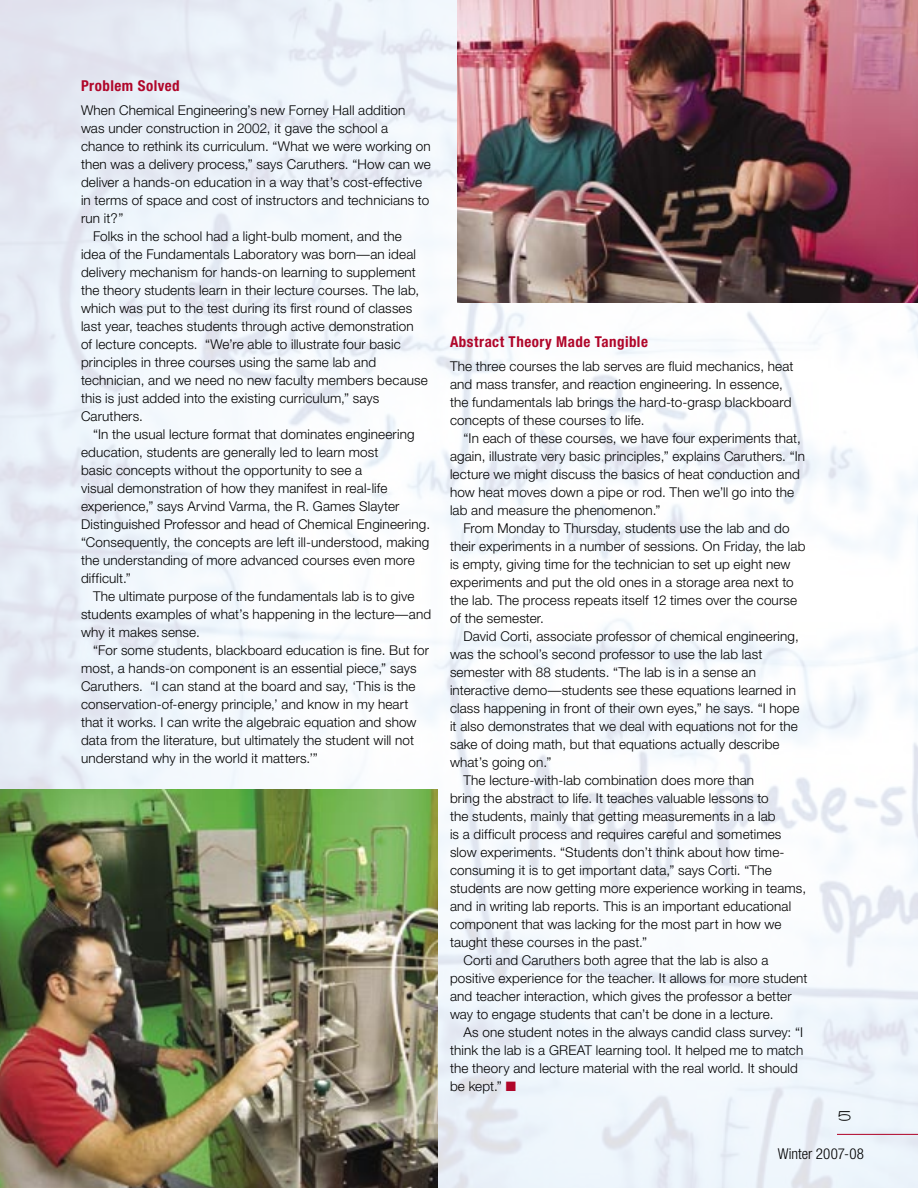
<style>
.page{position:relative;width:918px;height:1188px;background:#fff}
.page>*{position:absolute;margin:0;border:0;box-sizing:border-box;transform-origin:0 0}
.t1{font:700 condensed 15px "Helvetica Neue";letter-spacing:.03em;color:#b0062a}
.t2{font:300 condensed 15px "Helvetica Neue";color:#000}
.t3{font:300 15px "SF Grandezza";color:#000}
.t4{font:300 13.5px/18px "Helvetica Neue";letter-spacing:.01em;color:#000}
.s1{color:#b0062a}
</style>
<div class="page">
<img style="left:0;top:0;width:918px;height:1188px">
<img style="left:458px;top:0;width:460px;height:303px">
<img style="left:0;top:790px;width:438px;height:398px">
<hr style="left:837px;top:1134px;width:81px;height:1px;background:#af0025">
<p class="t1" style="left:81px;top:77px;width:100px">Problem Solved</p>
<p class="t4" style="left:81px;top:101px;width:326px">When Chemical Engineering’s new Forney Hall addition</p>
<p class="t4" style="left:81px;top:119px;width:309px">was under construction in 2002, it gave the school a</p>
<p class="t4" style="left:81px;top:137px;width:351px">chance to rethink its curriculum. “What we were working on</p>
<p class="t4" style="left:81px;top:155px;width:351px">then was a delivery process,” says Caruthers. “How can we</p>
<p class="t4" style="left:81px;top:173px;width:343px">deliver a hands-on education in a way that’s cost-effective</p>
<p class="t4" style="left:81px;top:191px;width:350px">in terms of space and cost of instructors and technicians to</p>
<p class="t4" style="left:81px;top:209px;width:44px">run it?”</p>
<p class="t4" style="left:93px;top:227px;width:310px">Folks in the school had a light-bulb moment, and the</p>
<p class="t4" style="left:81px;top:245px;width:337px">idea of the Fundamentals Laboratory was born—an ideal</p>
<p class="t4" style="left:81px;top:263px;width:336px">delivery mechanism for hands-on learning to supplement</p>
<p class="t4" style="left:81px;top:281px;width:340px">the theory students learn in their lecture courses. The lab,</p>
<p class="t4" style="left:81px;top:299px;width:333px">which was put to the test during its first round of classes</p>
<p class="t4" style="left:81px;top:317px;width:334px">last year, teaches students through active demonstration</p>
<p class="t4" style="left:81px;top:335px;width:321px">of lecture concepts. “We’re able to illustrate four basic</p>
<p class="t4" style="left:81px;top:353px;width:297px">principles in three courses using the same lab and</p>
<p class="t4" style="left:81px;top:371px;width:348px">technician, and we need no new faculty members because</p>
<p class="t4" style="left:81px;top:389px;width:300px">this is just added into the existing curriculum,” says</p>
<p class="t4" style="left:81px;top:407px;width:63px">Caruthers.</p>
<p class="t4" style="left:93px;top:425px;width:323px">“In the usual lecture format that dominates engineering</p>
<p class="t4" style="left:81px;top:443px;width:299px">education, students are generally led to learn most</p>
<p class="t4" style="left:81px;top:461px;width:283px">basic concepts without the opportunity to see a</p>
<p class="t4" style="left:81px;top:479px;width:308px">visual demonstration of how they manifest in real-life</p>
<p class="t4" style="left:81px;top:497px;width:320px">experience,” says Arvind Varma, the R. Games Slayter</p>
<p class="t4" style="left:81px;top:515px;width:351px">Distinguished Professor and head of Chemical Engineering.</p>
<p class="t4" style="left:81px;top:533px;width:350px">“Consequently, the concepts are left ill-understood, making</p>
<p class="t4" style="left:81px;top:551px;width:335px">the understanding of more advanced courses even more</p>
<p class="t4" style="left:81px;top:569px;width:51px">difficult.”</p>
<p class="t4" style="left:93px;top:587px;width:323px">The ultimate purpose of the fundamentals lab is to give</p>
<p class="t4" style="left:81px;top:605px;width:352px">students examples of what’s happening in the lecture—and</p>
<p class="t4" style="left:81px;top:623px;width:120px">why it makes sense.</p>
<p class="t4" style="left:93px;top:641px;width:337px">“For some students, blackboard education is fine. But for</p>
<p class="t4" style="left:81px;top:659px;width:337px">most, a hands-on component is an essential piece,” says</p>
<p class="t4" style="left:81px;top:677px;width:336px">Caruthers. “I can stand at the board and say, ‘This is the</p>
<p class="t4" style="left:81px;top:695px;width:329px">conservation-of-energy principle,’ and know in my heart</p>
<p class="t4" style="left:81px;top:713px;width:337px">that it works. I can write the algebraic equation and show</p>
<p class="t4" style="left:81px;top:731px;width:335px">data from the literature, but ultimately the student will not</p>
<p class="t4" style="left:81px;top:749px;width:238px">understand why in the world it matters.’”</p>
<p class="t1" style="left:450px;top:332px;width:199px">Abstract Theory Made Tangible</p>
<p class="t4" style="left:450px;top:357px;width:345px">The three courses the lab serves are fluid mechanics, heat and mass transfer, and reaction engineering. In essence, the fundamentals lab brings the hard-to-grasp blackboard concepts of these courses to life.</p>
<p class="t4" style="left:450px;top:429px;width:357px;text-indent:14px">“In each of these courses, we have four experiments that, again, illustrate very basic principles,” explains Caruthers. “In lecture we might discuss the basics of heat conduction and how heat moves down a pipe or rod. Then we’ll go into the lab and measure the phenomenon.”</p>
<p class="t4" style="left:450px;top:519px;width:357px;text-indent:14px">From Monday to Thursday, students use the lab and do their experiments in a number of sessions. On Friday, the lab is empty, giving time for the technician to set up eight new experiments and put the old ones in a storage area next to the lab. The process repeats itself 12 times over the course of the semester.</p>
<p class="t4" style="left:464px;top:627px;width:337px">David Corti, associate professor of chemical engineering,</p>
<p class="t4" style="left:450px;top:645px;width:314px">was the school’s second professor to use the lab last</p>
<p class="t4" style="left:450px;top:663px;width:307px">semester with 88 students. “The lab is in a sense an</p>
<p class="t4" style="left:450px;top:681px;width:347px">interactive demo—students see these equations learned in</p>
<p class="t4" style="left:450px;top:699px;width:351px">class happening in front of their own eyes,” he says. “I hope</p>
<p class="t4" style="left:450px;top:717px;width:349px">it also demonstrates that we deal with equations not for the</p>
<p class="t4" style="left:450px;top:735px;width:331px">sake of doing math, but that equations actually describe</p>
<p class="t4" style="left:450px;top:753px;width:103px">what’s going on.”</p>
<p class="t4" style="left:464px;top:771px;width:292px">The lecture-with-lab combination does more than</p>
<p class="t4" style="left:450px;top:789px;width:320px">bring the abstract to life. It teaches valuable lessons to</p>
<p class="t4" style="left:450px;top:807px;width:327px">the students, mainly that getting measurements in a lab</p>
<p class="t4" style="left:450px;top:825px;width:333px">is a difficult process and requires careful and sometimes</p>
<p class="t4" style="left:450px;top:843px;width:336px">slow experiments. “Students don’t think about how time-</p>
<p class="t4" style="left:450px;top:861px;width:323px">consuming it is to get important data,” says Corti. “The</p>
<p class="t4" style="left:450px;top:879px;width:358px">students are now getting more experience working in teams,</p>
<p class="t4" style="left:450px;top:897px;width:343px">and in writing lab reports. This is an important educational</p>
<p class="t4" style="left:450px;top:915px;width:333px">component that was lacking for the most part in how we</p>
<p class="t4" style="left:450px;top:933px;width:199px">taught these courses in the past.”</p>
<p class="t4" style="left:464px;top:951px;width:307px">Corti and Caruthers both agree that the lab is also a</p>
<p class="t4" style="left:450px;top:969px;width:359px">positive experience for the teacher. It allows for more student</p>
<p class="t4" style="left:450px;top:987px;width:343px">and teacher interaction, which gives the professor a better</p>
<p class="t4" style="left:450px;top:1005px;width:325px">way to engage students that can’t be done in a lecture.</p>
<p class="t4" style="left:464px;top:1023px;width:341px">As one student notes in the always candid class survey: “I</p>
<p class="t4" style="left:450px;top:1041px;width:355px">think the lab is a GREAT learning tool. It helped me to match</p>
<p class="t4" style="left:450px;top:1059px;width:349px">the theory and lecture material with the real world. It should</p>
<p class="t4" style="left:450px;top:1077px;width:67px">be kept.” <span class="s1">■</span></p>
<p class="t3" style="left:837px;top:1107px;width:16px">5</p>
<p class="t2" style="left:778px;top:1146px;width:88px">Winter 2007-08</p>
</div>
